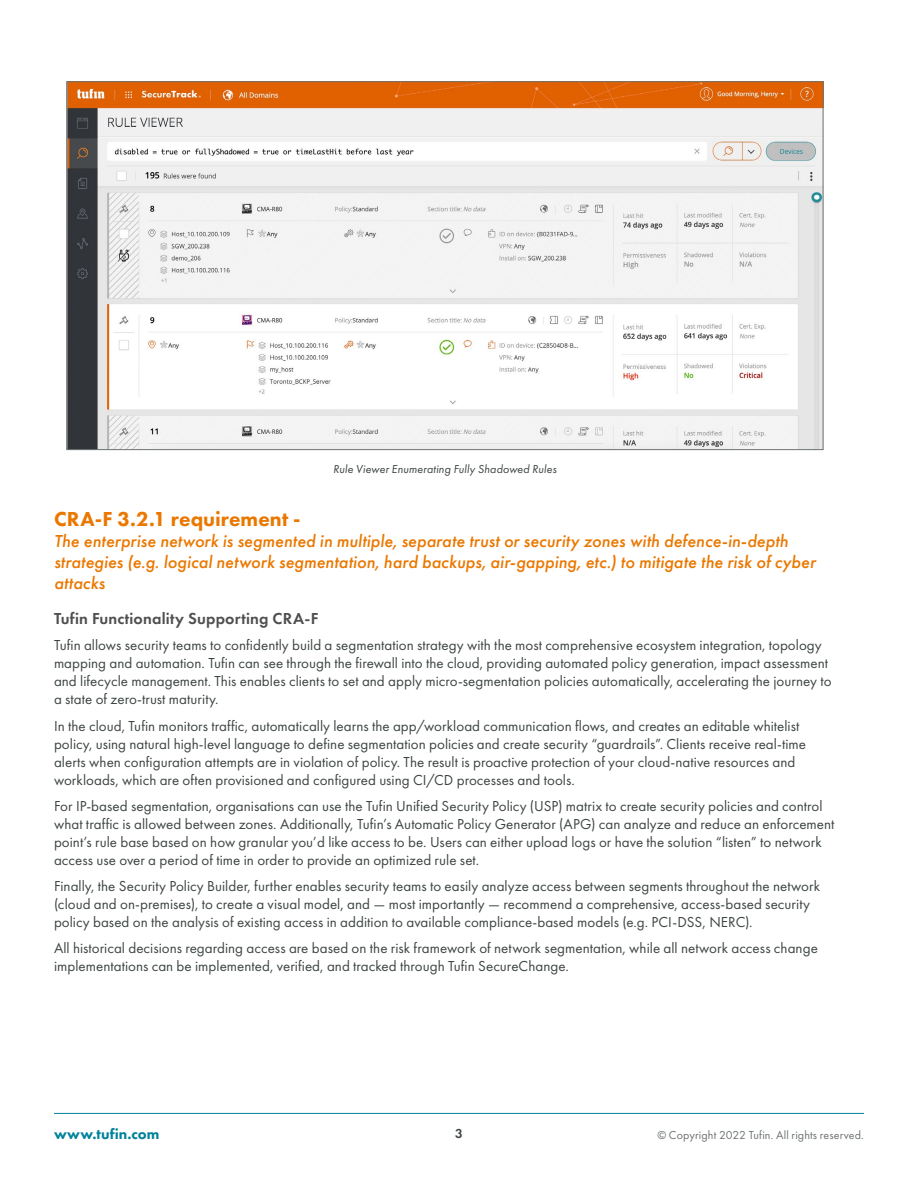
<style>
.page{position:relative;width:918px;height:1188px;background:#fff}
.page>*{position:absolute;margin:0;border:0;box-sizing:border-box;transform-origin:0 0}
.t1{font:800 21px "Futura PT";letter-spacing:.005em;color:#ea7800}
.t2{font:italic 500 18px/21px "Futura PT";color:#ea7800}
.t3{font:600 16.5px "Futura PT";letter-spacing:.01em;color:#4f4f4f}
.t4{font:15px/18px "Futura PT";letter-spacing:.005em;color:#3d4543}
.t5{font:800 15px "Futura PT";letter-spacing:.005em;color:#00829b}
.t6{font:600 13.5px "Futura PT";color:#3d4543}
.t7{font:italic 12px "Futura PT";letter-spacing:.01em;color:#3d4543}
.t8{font:12px "Futura PT";letter-spacing:.01em;color:#6e7373}
</style>
<div class="page">
<hr style="left:54px;top:1113px;width:810px;height:1px;background:#03829b">
<img style="left:69px;top:83px;width:752px;height:365px">
<p class="t7" style="left:333px;top:462px;width:225px">Rule Viewer Enumerating Fully Shadowed Rules</p>
<h1 class="t1" style="left:54px;top:506px;width:248px">CRA-F 3.2.1 requirement -</h1>
<p class="t2" style="left:54px;top:530px;width:763px">The enterprise network is segmented in multiple, separate trust or security zones with defence-in-depth strategies (e.g. logical network segmentation, hard backups, air-gapping, etc.) to mitigate the risk of cyber attacks</p>
<p class="t3" style="left:54px;top:608px;width:266px">Tufin Functionality Supporting CRA-F</p>
<p class="t4" style="left:54px;top:636px;width:779px">Tufin allows security teams to confidently build a segmentation strategy with the most comprehensive ecosystem integration, topology mapping and automation. Tufin can see through the firewall into the cloud, providing automated policy generation, impact assessment and lifecycle management. This enables clients to set and apply micro-segmentation policies automatically, accelerating the journey to a state of zero-trust maturity.</p>
<p class="t4" style="left:54px;top:717px;width:754px">In the cloud, Tufin monitors traffic, automatically learns the app/workload communication flows, and creates an editable whitelist policy, using natural high-level language to define segmentation policies and create security “guardrails”. Clients receive real-time alerts when configuration attempts are in violation of policy. The result is proactive protection of your cloud-native resources and workloads, which are often provisioned and configured using CI/CD processes and tools.</p>
<p class="t4" style="left:54px;top:797px;width:782px">For IP-based segmentation, organisations can use the Tufin Unified Security Policy (USP) matrix to create security policies and control what traffic is allowed between zones. Additionally, Tufin’s Automatic Policy Generator (APG) can analyze and reduce an enforcement point’s rule base based on how granular you’d like access to be. Users can either upload logs or have the solution “listen” to network access use over a period of time in order to provide an optimized rule set.</p>
<p class="t4" style="left:54px;top:877px;width:768px">Finally, the Security Policy Builder, further enables security teams to easily analyze access between segments throughout the network (cloud and on-premises), to create a visual model, and — most importantly — recommend a comprehensive, access-based security policy based on the analysis of existing access in addition to available compliance-based models (e.g. PCI-DSS, NERC).</p>
<p class="t4" style="left:54px;top:939px;width:765px">All historical decisions regarding access are based on the risk framework of network segmentation, while all network access change implementations can be implemented, verified, and tracked through Tufin SecureChange.</p>
<p class="t5" style="left:54px;top:1125px;width:107px">www.tufin.com</p>
<p class="t6" style="left:455px;top:1125px;width:9px">3</p>
<p class="t8" style="left:657px;top:1128px;width:208px">© Copyright 2022 Tufin. All rights reserved.</p>
</div>
